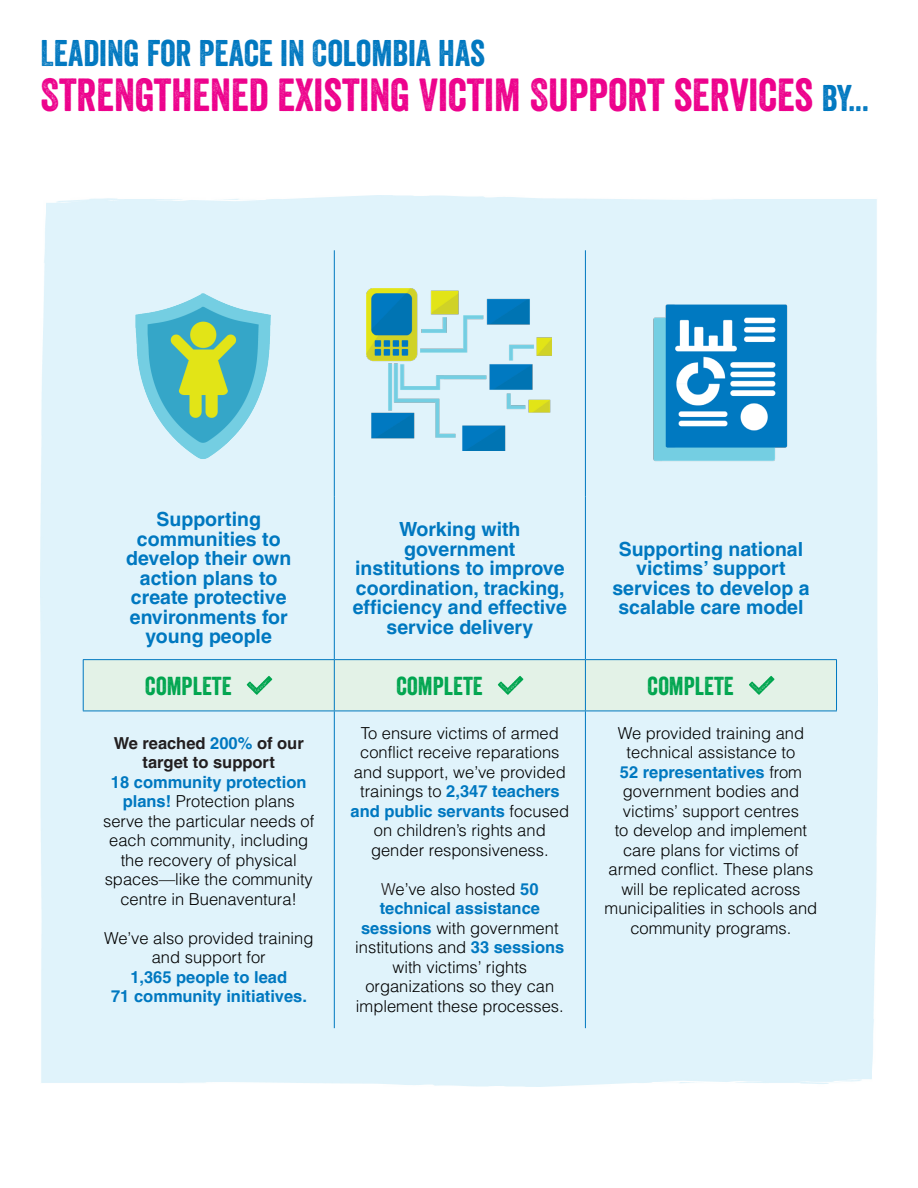
<style>
.page{position:relative;width:918px;height:1188px;background:#fff}
.page>*{position:absolute;margin:0;border:0;box-sizing:border-box;transform-origin:0 0}
.t1{font:45px "Veneer";color:#ed028c}
.t2{font:36px "Veneer";color:#0078c0}
.subsections{font:25.2px "Veneer";color:#00a54f}
.t3{font:700 19.5px/19.5px "Helvetica LT Pro";color:#0078c0;text-align:center}
.t4{font:300 16.5px/19.5px "Helvetica LT Pro";color:#000;text-align:center}
.t5{font:700 16.5px "Helvetica LT Pro";color:#0078c0}
.t6{font:700 16.5px/19.5px "Helvetica LT Pro";color:#231f20;text-align:center}
.s1{font-size:36px;color:#0078c0}
.s2{color:#0078c0}
.s3{font-weight:700;color:#0078c0}
.s4{color:#231f20}
</style>
<div class="page">
<div style="left:41px;top:195px;width:836px;height:891px;background:#e0f3fb"></div>
<hr style="left:585px;top:250px;width:1px;height:246px;background:#0078c0">
<hr style="left:585px;top:496px;width:1px;height:163px;background:#0078c0">
<hr style="left:334px;top:711px;width:1px;height:317px;background:#0078c0">
<hr style="left:585px;top:711px;width:1px;height:317px;background:#0078c0">
<hr style="left:83px;top:659px;width:251px;height:1px;background:#0078c0">
<hr style="left:334px;top:659px;width:251px;height:1px;background:#0078c0">
<hr style="left:585px;top:659px;width:252px;height:1px;background:#0078c0">
<hr style="left:83px;top:711px;width:251px;height:1px;background:#0078c0">
<hr style="left:334px;top:711px;width:251px;height:1px;background:#0078c0">
<hr style="left:585px;top:711px;width:252px;height:1px;background:#0078c0">
<hr style="left:334px;top:496px;width:1px;height:163px;background:#0078c0">
<hr style="left:334px;top:250px;width:1px;height:246px;background:#0078c0">
<div style="left:83px;top:660px;width:754px;height:51px;background:#e3f2e7"></div>
<img style="left:126px;top:289px;width:154px;height:173px">
<img style="left:366px;top:289px;width:186px;height:161px">
<img style="left:638px;top:297px;width:158px;height:165px">
<p class="t2" style="left:40px;top:32px;width:446px">LEADING FOR PEACE IN COLOMBIA HAS</p>
<p class="t1" style="left:40px;top:68px;width:830px">STRENGTHENED EXISTING VICTIM SUPPORT SERVICES <span class="s1">BY...</span></p>
<p class="t3" style="left:126px;top:510px;width:167px">Supporting communities to develop their own action plans to create protective environments for young people</p>
<p class="t3" style="left:353px;top:520px;width:216px">Working with government institutions to improve coordination, tracking, efficiency and effective service delivery</p>
<p class="t3" style="left:612px;top:539px;width:199px">Supporting national victims’ support services to develop a scalable care model</p>
<p class="subsections" style="left:145px;top:670px;width:88px">COMPLETE</p>
<p class="subsections" style="left:396px;top:670px;width:88px">COMPLETE</p>
<p class="subsections" style="left:648px;top:670px;width:88px">COMPLETE</p>
<p class="t6" style="left:114px;top:733px;width:191px">We reached <span class="s2">200%</span> of our target to support</p>
<p class="t4" style="left:103px;top:772px;width:213px"><span class="s3">18 community protection plans!</span> Protection plans serve the particular needs of each community, including the recovery of physical spaces—like the community centre in Buenaventura!</p>
<p class="t4" style="left:104px;top:928px;width:211px">We’ve also provided training and support for</p>
<p class="t5" style="left:130px;top:967px;width:158px">1,365 people to lead</p>
<p class="t5" style="left:111px;top:986px;width:197px">71 community initiatives.</p>
<p class="t4" style="left:351px;top:723px;width:220px">To ensure victims of armed conflict receive reparations and support, we’ve provided trainings to <span class="s3">2,347 teachers and public servants</span> focused on children’s rights and gender responsiveness.</p>
<p class="t4" style="left:355px;top:879px;width:211px"><span class="s4">W</span>e’ve also hosted <span class="s3">50 technical assistance sessions</span> with government institutions and <span class="s3">33 sessions </span>with victims’ rights organizations so they can implement these processes.</p>
<p class="t4" style="left:605px;top:723px;width:214px">We provided training and technical assistance to<br><span class="s3">52 representatives</span> from government bodies and victims’ support centres<br>to develop and implement care plans for victims of armed conflict. These plans will be replicated across municipalities in schools and community programs.</p>
</div>
